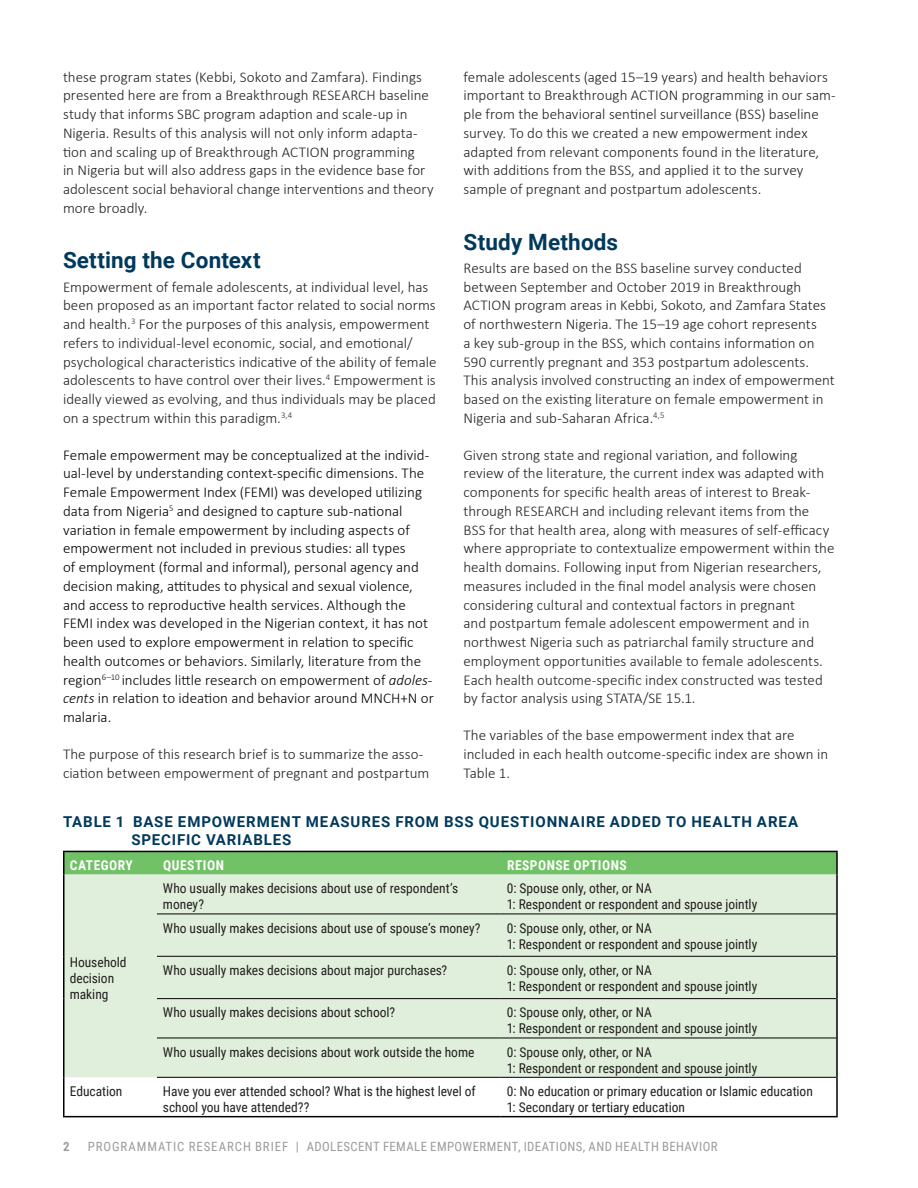
<style>
.page{position:relative;width:918px;height:1188px;background:#fff}
.page>*{position:absolute;margin:0;border:0;box-sizing:border-box;transform-origin:0 0}
.H2_SECTION_SUBHEAD{font:700 22.5px "Roboto";letter-spacing:.005em;color:#00395c}
.BODY_COPY{font:300 15px/18.8px "Calibri";color:#231f20}
.BODY_COPY_AFTER_H2{font:300 15px/18.8px "Calibri";color:#231f20}
.BODY_COPY-2{font:300 15px/18.8px "Calibri";color:#000}
.FIGURE_TITLE{font:700 15px/18px "Roboto";letter-spacing:.06em;color:#00395c}
.TABLE_-_CONTENT_LEFT{font:13.5px/16.2px "Roboto Condensed";letter-spacing:-.005em;color:#231f20}
.TABLE_-_COLUMN_TITLE{font:700 13.5px "Roboto Condensed";letter-spacing:.035em;color:#fff}
.t1{font:12.75px "Roboto Condensed";letter-spacing:.035em;color:#9c9b9c}
.t2{font:700 12.75px "Roboto Condensed";color:#9c9b9c}
.s1{font-style:italic}
</style>
<div class="page">
<div style="left:64px;top:875px;width:772px;height:202px;background:#e0efdb"></div>
<svg style="left:63px;top:851px;width:773px;height:24px;background:#72bf68"></svg>
<hr style="left:157px;top:851px;width:344px;height:1px;background:#000">
<hr style="left:501px;top:851px;width:337px;height:1px;background:#000">
<hr style="left:836px;top:852px;width:2px;height:23px;background:#000">
<hr style="left:63px;top:875px;width:1px;height:39px;background:#000">
<hr style="left:63px;top:914px;width:1px;height:42px;background:#000">
<hr style="left:63px;top:956px;width:1px;height:43px;background:#000">
<hr style="left:63px;top:999px;width:1px;height:39px;background:#000">
<hr style="left:63px;top:1038px;width:1px;height:39px;background:#000">
<hr style="left:836px;top:875px;width:2px;height:39px;background:#000">
<hr style="left:836px;top:914px;width:2px;height:42px;background:#000">
<hr style="left:836px;top:956px;width:2px;height:43px;background:#000">
<hr style="left:836px;top:999px;width:2px;height:39px;background:#000">
<hr style="left:836px;top:1038px;width:2px;height:39px;background:#000">
<hr style="left:63px;top:1077px;width:1px;height:39px;background:#000">
<hr style="left:836px;top:1077px;width:2px;height:39px;background:#000">
<hr style="left:63px;top:1116px;width:94px;height:1px;background:#000">
<hr style="left:157px;top:1116px;width:344px;height:1px;background:#000">
<hr style="left:501px;top:1116px;width:337px;height:1px;background:#000">
<hr style="left:157px;top:914px;width:344px;height:1px;background:#000">
<hr style="left:501px;top:914px;width:335px;height:1px;background:#000">
<hr style="left:157px;top:956px;width:344px;height:1px;background:#000">
<hr style="left:501px;top:956px;width:335px;height:1px;background:#000">
<hr style="left:157px;top:998px;width:344px;height:1px;background:#000">
<hr style="left:501px;top:998px;width:335px;height:1px;background:#000">
<hr style="left:157px;top:1038px;width:344px;height:1px;background:#000">
<hr style="left:501px;top:1038px;width:335px;height:1px;background:#000">
<hr style="left:157px;top:1077px;width:344px;height:1px;background:#000">
<hr style="left:501px;top:1077px;width:335px;height:1px;background:#000">
<p class="BODY_COPY_AFTER_H2" style="left:63px;top:67px;width:372px">these program states (Kebbi, Sokoto and Zamfara). Findings presented here are from a Breakthrough RESEARCH baseline study that informs SBC program adaption and scale-up in Nigeria. Results of this analysis will not only inform adapta&shy;tion and scaling up of Breakthrough ACTION programming<br>in Nigeria but will also address gaps in the evidence base for adolescent social behavioral change interventions and theory more broadly.</p>
<p class="H2_SECTION_SUBHEAD" style="left:63px;top:245px;width:199px">Setting the Context</p>
<p class="BODY_COPY_AFTER_H2" style="left:63px;top:277px;width:375px">Empowerment of female adolescents, at individual level, has been proposed as an important factor related to social norms and health.<sup>3</sup> For the purposes of this analysis, empowerment refers to individual-level economic, social, and emotional/ psychological characteristics indicative of the ability of female adolescents to have control over their lives.<sup>4</sup> Empowerment is ideally viewed as evolving, and thus individuals may be placed on a spectrum within this paradigm.<sup>3,4</sup></p>
<p class="BODY_COPY-2" style="left:63px;top:445px;width:372px">Female empowerment may be conceptualized at the individ&shy;ual-level by understanding context-specific dimensions. The Female Empowerment Index (FEMI) was developed utilizing data from Nigeria<sup>5</sup> and designed to capture sub-national variation in female empowerment by including aspects of empowerment not included in previous studies: all types<br>of employment (formal and informal), personal agency and decision making, attitudes to physical and sexual violence, and access to reproductive health services. Although the FEMI index was developed in the Nigerian context, it has not been used to explore empowerment in relation to specific health outcomes or behaviors. Similarly, literature from the region<sup>6–10</sup> includes little research on empowerment of <span class="s1">adoles&shy;cents</span> in relation to ideation and behavior around MNCH+N or malaria.</p>
<p class="BODY_COPY" style="left:63px;top:744px;width:368px">The purpose of this research brief is to summarize the asso&shy;ciation between empowerment of pregnant and postpartum</p>
<p class="BODY_COPY" style="left:464px;top:67px;width:374px">female adolescents (aged 15–19 years) and health behaviors important to Breakthrough ACTION programming in our sam&shy;ple from the behavioral sentinel surveillance (BSS) baseline survey. To do this we created a new empowerment index adapted from relevant components found in the literature, with additions from the BSS, and applied it to the survey sample of pregnant and postpartum adolescents.</p>
<p class="H2_SECTION_SUBHEAD" style="left:464px;top:226px;width:156px">Study Methods</p>
<p class="BODY_COPY_AFTER_H2" style="left:464px;top:258px;width:373px">Results are based on the BSS baseline survey conducted between September and October 2019 in Breakthrough ACTION program areas in Kebbi, Sokoto, and Zamfara States of northwestern Nigeria. The 15–19 age cohort represents<br>a key sub-group in the BSS, which contains information on 590 currently pregnant and 353 postpartum adolescents.<br>This analysis involved constructing an index of empowerment based on the existing literature on female empowerment in Nigeria and sub-Saharan Africa.<sup>4,5</sup></p>
<p class="BODY_COPY" style="left:464px;top:445px;width:372px">Given strong state and regional variation, and following review of the literature, the current index was adapted with components for specific health areas of interest to Break&shy;through RESEARCH and including relevant items from the BSS for that health area, along with measures of self-efficacy where appropriate to contextualize empowerment within the health domains. Following input from Nigerian researchers, measures included in the final model analysis were chosen considering cultural and contextual factors in pregnant<br>and postpartum female adolescent empowerment and in northwest Nigeria such as patriarchal family structure and employment opportunities available to female adolescents.<br>Each health outcome-specific index constructed was tested by factor analysis using STATA/SE 15.1.</p>
<p class="BODY_COPY" style="left:464px;top:726px;width:366px">The variables of the base empowerment index that are included in each health outcome-specific index are shown in<br>Table 1.</p>
<p class="FIGURE_TITLE" style="left:131px;top:812px;width:668px;text-indent:-68px">TABLE 1 BASE EMPOWERMENT MEASURES FROM BSS QUESTIONNAIRE ADDED TO HEALTH AREA<br>SPECIFIC VARIABLES</p>
<p class="TABLE_-_COLUMN_TITLE" style="left:70px;top:856px;width:64px">CATEGORY</p>
<p class="TABLE_-_COLUMN_TITLE" style="left:163px;top:856px;width:62px">QUESTION</p>
<p class="TABLE_-_COLUMN_TITLE" style="left:507px;top:856px;width:121px">RESPONSE OPTIONS</p>
<p class="TABLE_-_CONTENT_LEFT" style="left:70px;top:953px;width:58px">Household decision making</p>
<p class="TABLE_-_CONTENT_LEFT" style="left:163px;top:880px;width:297px">Who usually makes decisions about use of respondent’s money?</p>
<p class="TABLE_-_CONTENT_LEFT" style="left:507px;top:880px;width:147px">0: Spouse only, other, or NA</p>
<p class="TABLE_-_CONTENT_LEFT" style="left:507px;top:896px;width:252px">1: Respondent or respondent and spouse jointly</p>
<p class="TABLE_-_CONTENT_LEFT" style="left:163px;top:919px;width:319px">Who usually makes decisions about use of spouse’s money?</p>
<p class="TABLE_-_CONTENT_LEFT" style="left:507px;top:919px;width:147px">0: Spouse only, other, or NA</p>
<p class="TABLE_-_CONTENT_LEFT" style="left:507px;top:935px;width:252px">1: Respondent or respondent and spouse jointly</p>
<p class="TABLE_-_CONTENT_LEFT" style="left:163px;top:962px;width:286px">Who usually makes decisions about major purchases?</p>
<p class="TABLE_-_CONTENT_LEFT" style="left:507px;top:962px;width:147px">0: Spouse only, other, or NA</p>
<p class="TABLE_-_CONTENT_LEFT" style="left:507px;top:978px;width:252px">1: Respondent or respondent and spouse jointly</p>
<p class="TABLE_-_CONTENT_LEFT" style="left:163px;top:1004px;width:234px">Who usually makes decisions about school?</p>
<p class="TABLE_-_CONTENT_LEFT" style="left:507px;top:1004px;width:147px">0: Spouse only, other, or NA</p>
<p class="TABLE_-_CONTENT_LEFT" style="left:507px;top:1020px;width:252px">1: Respondent or respondent and spouse jointly</p>
<p class="TABLE_-_CONTENT_LEFT" style="left:163px;top:1043px;width:313px">Who usually makes decisions about work outside the home</p>
<p class="TABLE_-_CONTENT_LEFT" style="left:507px;top:1043px;width:147px">0: Spouse only, other, or NA</p>
<p class="TABLE_-_CONTENT_LEFT" style="left:507px;top:1059px;width:252px">1: Respondent or respondent and spouse jointly</p>
<p class="TABLE_-_CONTENT_LEFT" style="left:70px;top:1083px;width:54px">Education</p>
<p class="TABLE_-_CONTENT_LEFT" style="left:163px;top:1083px;width:314px">Have you ever attended school? What is the highest level of school you have attended??</p>
<p class="TABLE_-_CONTENT_LEFT" style="left:507px;top:1083px;width:308px">0: No education or primary education or Islamic education</p>
<p class="TABLE_-_CONTENT_LEFT" style="left:507px;top:1099px;width:180px">1: Secondary or tertiary education</p>
<p class="t2" style="left:63px;top:1137px;width:8px">2</p>
<p class="t1" style="left:88px;top:1137px;width:631px">PROGRAMMATIC RESEARCH BRIEF | ADOLESCENT FEMALE EMPOWERMENT, IDEATIONS, AND HEALTH BEHAVIOR</p>
</div>
